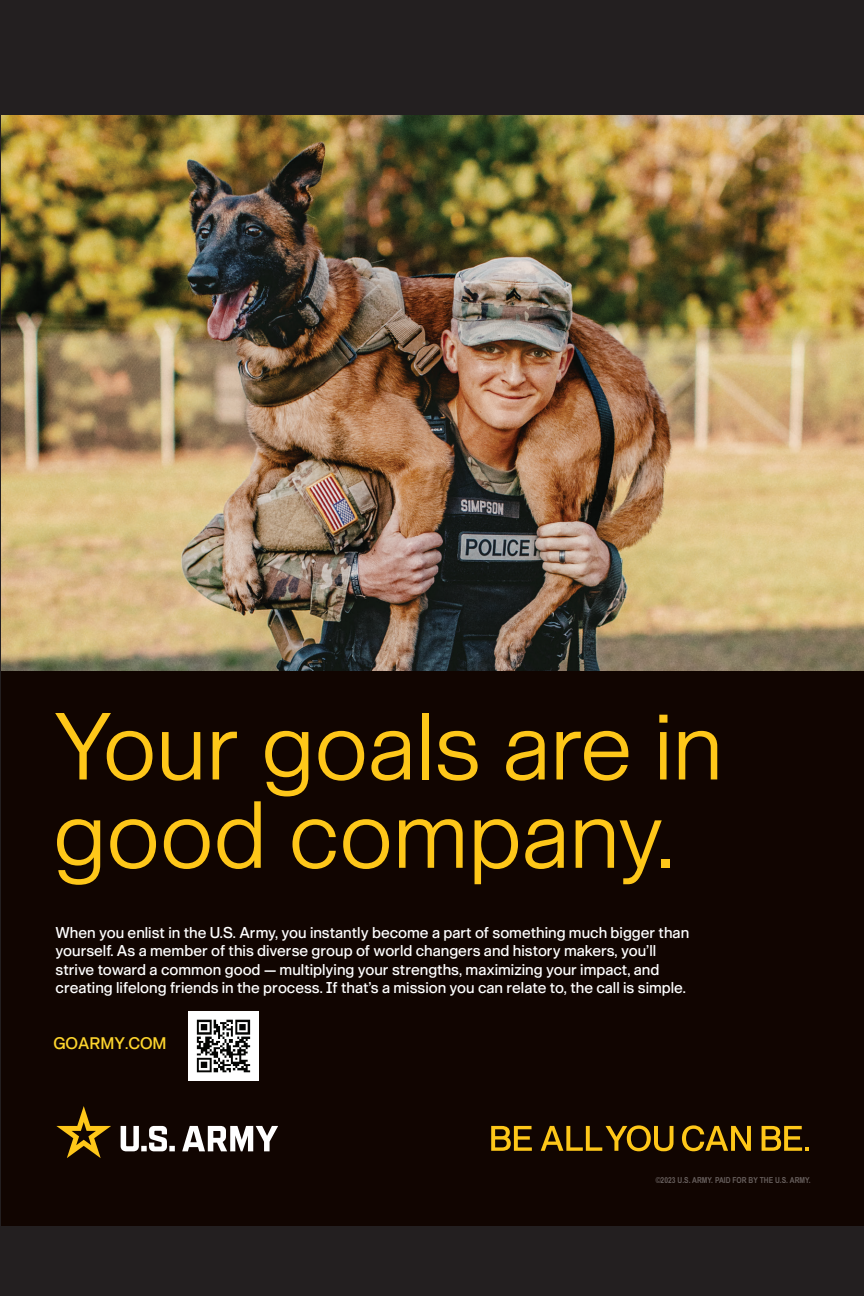
<style>
.page{position:relative;width:864px;height:1296px;background:#231f20}
.page>*{position:absolute;margin:0;border:0;box-sizing:border-box;transform-origin:0 0}
.t1{font:93px/88.4px "G.I. 400";color:#fec719}
.t2{font:16.4px "G.I. 530";color:#fdd52d}
.t3{font:15.4px/18.4px "G.I. 530";color:#fff}
.t4{font:700 8.2px "Arial Narrow";color:#665e5c}
</style>
<div class="page">
<div style="left:1px;top:116px;width:863px;height:1110px;background:#110501"></div>
<img style="left:1px;top:116px;width:863px;height:555px">
<svg style="left:491px;top:1126px;width:41px;height:25px"></svg>
<svg style="left:541px;top:1125px;width:133px;height:26px"></svg>
<svg style="left:682px;top:1125px;width:69px;height:26px"></svg>
<svg style="left:762px;top:1126px;width:46px;height:25px"></svg>
<svg style="left:121px;top:1126px;width:157px;height:25px"></svg>
<svg style="left:56px;top:1106px;width:55px;height:52px"></svg>
<img style="left:189px;top:1011px;width:69px;height:70px">
<h1 class="t1" style="left:53px;top:700px;width:671px">Your goals are in good company.</h1>
<p class="t3" style="left:56px;top:923px;width:635px">When you enlist in the U.S. Army, you instantly become a part of something much bigger than yourself. As a member of this diverse group of world changers and history makers, you’ll strive toward a common good — multiplying your strengths, maximizing your impact, and creating lifelong friends in the process. If that’s a mission you can relate to, the call is simple.</p>
<p class="t2" style="left:53px;top:1033px;width:115px">GOARMY.COM</p>
<p class="t4" style="left:656px;top:1174px;width:157px">©2023 U.S. ARMY. PAID FOR BY THE U.S. ARMY.</p>
</div>
